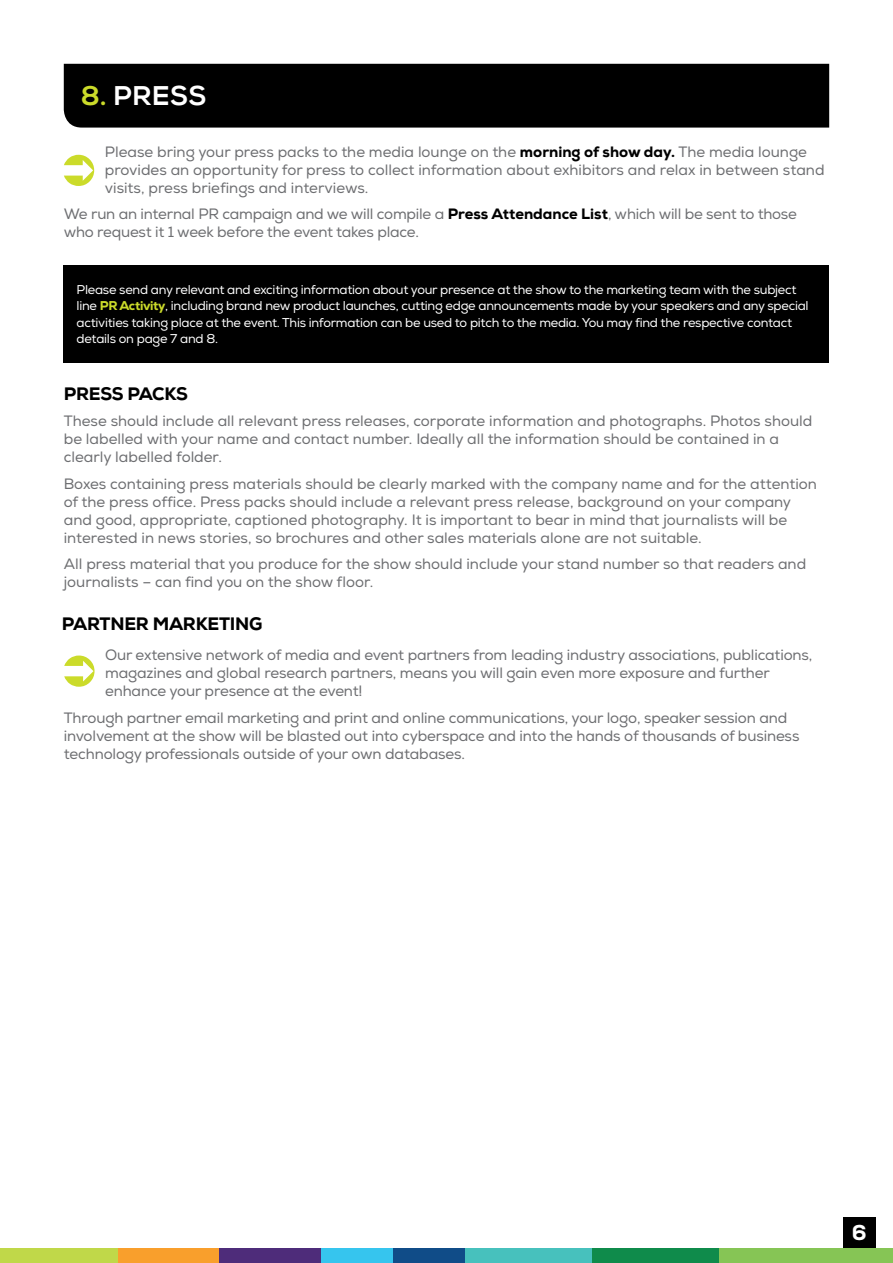
<style>
.page{position:relative;width:893px;height:1263px;background:#fff}
.page>*{position:absolute;margin:0;border:0;box-sizing:border-box;transform-origin:0 0}
.t1{font:800 27px "Nexa";letter-spacing:.01em;color:#fff}
.t2{font:800 21.3px "Nexa";color:#fff}
.t3{font:800 18px "Nexa";letter-spacing:-.015em;color:#000}
.t4{font:15px/18px "Nexa";color:#6d6e71}
.t5{font:12.75px/16.5px "Nexa";letter-spacing:-.02em;color:#fff}
.s1{color:#cbdb2a}
.s2{font-weight:800;color:#000}
.s3{font-weight:800;color:#cbdb2a}
</style>
<div class="page">
<div style="left:843px;top:1216px;width:32px;height:32px;background:#000"></div>
<div style="left:0;top:1248px;width:119px;height:15px;background:#c0d849"></div>
<div style="left:119px;top:1248px;width:101px;height:15px;background:#f99f2c"></div>
<div style="left:220px;top:1248px;width:101px;height:15px;background:#4e2c7a"></div>
<div style="left:321px;top:1248px;width:72px;height:15px;background:#36c5ee"></div>
<div style="left:393px;top:1248px;width:72px;height:15px;background:#104c88"></div>
<div style="left:465px;top:1248px;width:127px;height:15px;background:#47c1bd"></div>
<div style="left:592px;top:1248px;width:127px;height:15px;background:#0f8b4b"></div>
<div style="left:719px;top:1248px;width:174px;height:15px;background:#86c555"></div>
<svg style="left:64px;top:155px;width:30px;height:31px"></svg>
<div style="left:64px;top:265px;width:765px;height:98px;background:#000"></div>
<svg style="left:64px;top:655px;width:31px;height:32px"></svg>
<div style="left:64px;top:64px;width:765px;height:64px;background:#000"></div>
<h1 class="t1" style="left:81px;top:79px;width:127px"><span class="s1">8.</span> PRESS</h1>
<p class="t4" style="left:105px;top:143px;width:721px">Please bring your press packs to the media lounge on the <span class="s2">morning of show day.</span> The media lounge provides an opportunity for press to collect information about exhibitors and relax in between stand visits, press briefings and interviews.</p>
<p class="t4" style="left:64px;top:205px;width:735px">We run an internal PR campaign and we will compile a <span class="s2">Press Attendance List</span>, which will be sent to those who request it 1 week before the event takes place.</p>
<p class="t5" style="left:77px;top:281px;width:734px">Please send any relevant and exciting information about your presence at the show to the marketing team with the subject line <span class="s3">PR Activity</span>, including brand new product launches, cutting edge announcements made by your speakers and any special activities taking place at the event. This information can be used to pitch to the media. You may find the respective contact details on page 7 and 8.</p>
<p class="t3" style="left:64px;top:382px;width:126px">PRESS PACKS</p>
<p class="t4" style="left:64px;top:413px;width:750px">These should include all relevant press releases, corporate information and photographs. Photos should be labelled with your name and contact number. Ideally all the information should be contained in a clearly labelled folder.</p>
<p class="t4" style="left:64px;top:475px;width:755px">Boxes containing press materials should be clearly marked with the company name and for the attention of the press office. Press packs should include a relevant press release, background on your company and good, appropriate, captioned photography. It is important to bear in mind that journalists will be interested in news stories, so brochures and other sales materials alone are not suitable.</p>
<p class="t4" style="left:64px;top:556px;width:744px">All press material that you produce for the show should include your stand number so that readers and journalists – can find you on the show floor.</p>
<p class="t3" style="left:62px;top:612px;width:202px">PARTNER MARKETING</p>
<p class="t4" style="left:105px;top:646px;width:709px">Our extensive network of media and event partners from leading industry associations, publications, magazines and global research partners, means you will gain even more exposure and further enhance your presence at the event!</p>
<p class="t4" style="left:64px;top:709px;width:737px">Through partner email marketing and print and online communications, your logo, speaker session and involvement at the show will be blasted out into cyberspace and into the hands of thousands of business technology professionals outside of your own databases.</p>
<h2 class="t2" style="left:852px;top:1219px;width:16px">6</h2>
</div>
